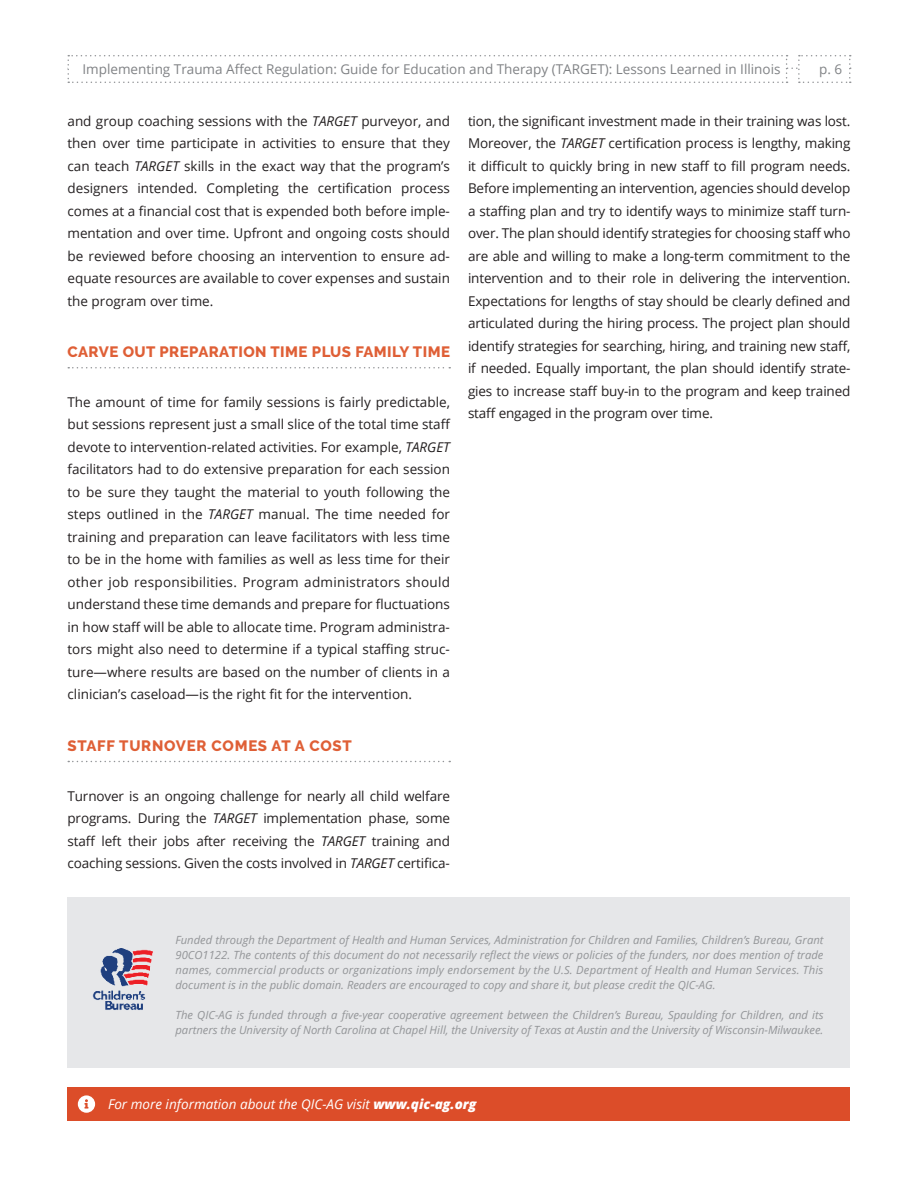
<style>
.page{position:relative;width:918px;height:1188px;background:#fff}
.page>*{position:absolute;margin:0;border:0;box-sizing:border-box;transform-origin:0 0}
.H4_w_Lines_Red{font:800 15px "Raleway";letter-spacing:.03em;color:#df5f36}
.H4_w_Lines_Red-2{font:800 15px "Raleway";letter-spacing:.05em;color:#df5f36}
.Main_Text{font:13.5px/22.5px "Open Sans";letter-spacing:-.005em;color:#231f20;text-align:justify}
.t1{font:13.5px "Open Sans";color:#808285}
.In_Box_H1_Green{font:italic 13.5px "Open Sans";color:#fff}
.t2{font:italic 11.25px/15px "Open Sans";color:#939598;text-align:justify}
.s1{font-style:italic}
.s2{font-weight:800}
</style>
<div class="page">
<svg style="left:68px;top:55px;width:783px;height:28px"></svg>
<svg style="left:68px;top:367px;width:382px;height:1px"></svg>
<svg style="left:68px;top:761px;width:382px;height:1px"></svg>
<div style="left:68px;top:898px;width:782px;height:170px;background:#e6e7e9"></div>
<img style="left:92px;top:948px;width:61px;height:62px">
<div style="left:68px;top:1088px;width:782px;height:33px;background:#dc4d29"></div>
<svg style="left:78px;top:1095px;width:17px;height:18px"></svg>
<p class="t1" style="left:82px;top:60px;width:700px">Implementing Trauma Affect Regulation: Guide for Education and Therapy (TARGET): Lessons Learned in Illinois</p>
<p class="t1" style="left:819px;top:60px;width:25px">p. 6</p>
<p class="Main_Text" style="left:68px;top:109px;width:384px">and group coaching sessions with the <span class="s1">TARGET</span> purveyor, and then over time participate in activities to ensure that they can teach <span class="s1">TARGET</span> skills in the exact way that the program’s designers intended. Completing the certification process comes at a financial cost that is expended both before imple&shy;mentation and over time. Upfront and ongoing costs should be reviewed before choosing an intervention to ensure ad&shy;equate resources are available to cover expenses and sustain the program over time.</p>
<p class="H4_w_Lines_Red" style="left:68px;top:343px;width:384px">CARVE OUT PREPARATION TIME PLUS FAMILY TIME</p>
<p class="Main_Text" style="left:68px;top:390px;width:385px">The amount of time for family sessions is fairly predictable, but sessions represent just a small slice of the total time staff devote to intervention-related activities. For example, <span class="s1">TARGET </span>facilitators had to do extensive preparation for each session to be sure they taught the material to youth following the steps outlined in the <span class="s1">TARGET</span> manual. The time needed for training and preparation can leave facilitators with less time to be in the home with families as well as less time for their other job responsibilities. Program administrators should understand these time demands and prepare for fluctuations in how staff will be able to allocate time. Program administra&shy;tors might also need to determine if a typical staffing struc&shy;ture—where results are based on the number of clients in a clinician’s caseload—is the right fit for the intervention.</p>
<p class="H4_w_Lines_Red-2" style="left:68px;top:737px;width:286px">STAFF TURNOVER COMES AT A COST</p>
<p class="Main_Text" style="left:68px;top:784px;width:384px">Turnover is an ongoing challenge for nearly all child welfare programs. During the <span class="s1">TARGET</span> implementation phase, some staff left their jobs after receiving the <span class="s1">TARGET</span> training and coaching sessions. Given the costs involved in <span class="s1">TARGET</span> certifica-</p>
<p class="Main_Text" style="left:468px;top:109px;width:384px">tion, the significant investment made in their training was lost.<br>Moreover, the <span class="s1">TARGET</span> certification process is lengthy, making it difficult to quickly bring in new staff to fill program needs.<br>Before implementing an intervention, agencies should develop a staffing plan and try to identify ways to minimize staff turn&shy;over. The plan should identify strategies for choosing staff who are able and willing to make a long-term commitment to the intervention and to their role in delivering the intervention.<br>Expectations for lengths of stay should be clearly defined and articulated during the hiring process. The project plan should identify strategies for searching, hiring, and training new staff, if needed. Equally important, the plan should identify strate&shy;gies to increase staff buy-in to the program and keep trained staff engaged in the program over time.</p>
<p class="t2" style="left:176px;top:932px;width:649px">Funded through the Department of Health and Human Services, Administration for Children and Families, Children’s Bureau, Grant 90CO1122. The contents of this document do not necessarily reflect the views or policies of the funders, nor does mention of trade names, commercial products or organizations imply endorsement by the U.S. Department of Health and Human Services. This document is in the public domain. Readers are encouraged to copy and share it, but please credit the QIC-AG.</p>
<p class="t2" style="left:176px;top:1007px;width:649px">The QIC-AG is funded through a five-year cooperative agreement between the Children’s Bureau, Spaulding for Children, and its partners the University of North Carolina at Chapel Hill, the University of Texas at Austin and the University of Wisconsin-Milwaukee.</p>
<p class="In_Box_H1_Green" style="left:108px;top:1094px;width:370px">For more information about the QIC-AG visit <span class="s2">www.qic-ag.org</span></p>
</div>
